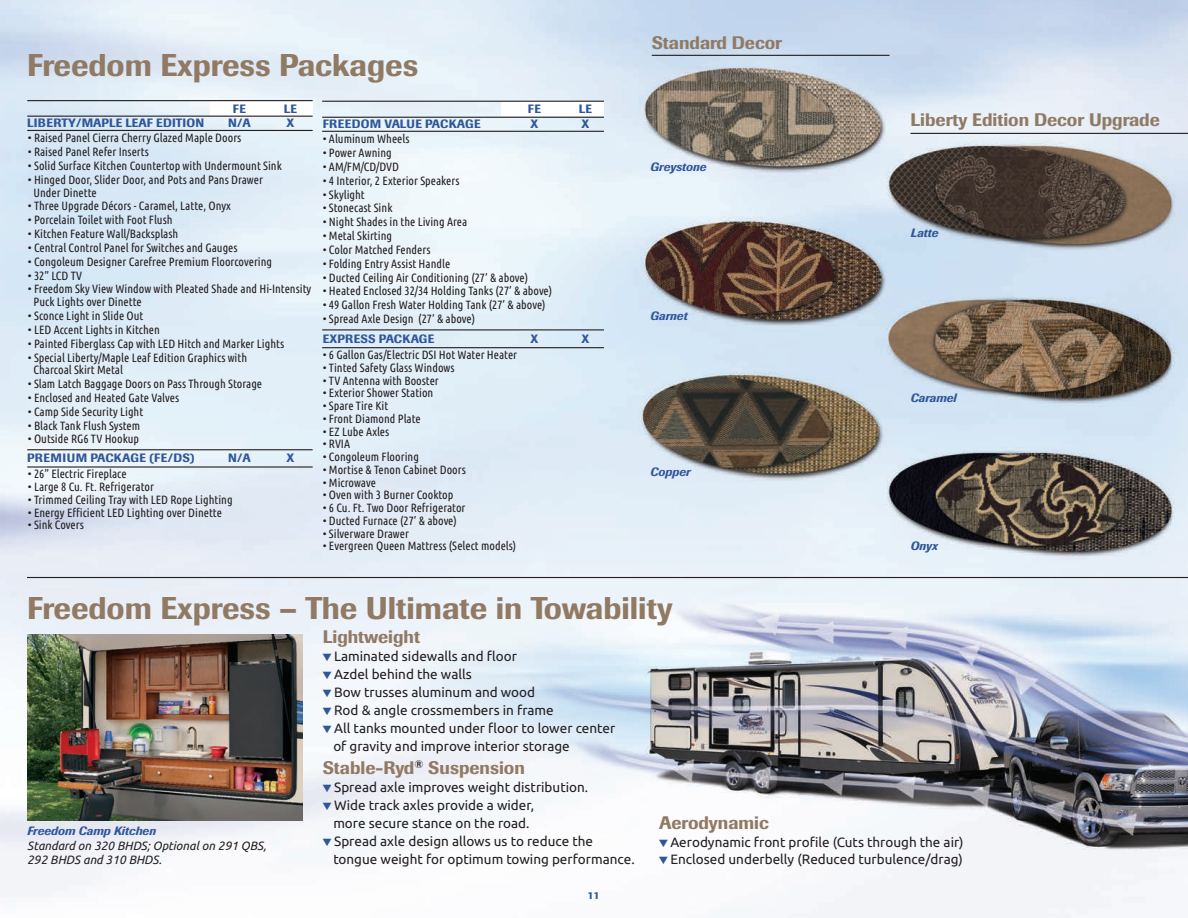
<style>
.page{position:relative;width:1188px;height:918px;background:#fff}
.page>*{position:absolute;margin:0;border:0;box-sizing:border-box;transform-origin:0 0}
.t1{font:500 31.2px "Imago";color:#917a64}
.t2{font:500 18px "Imago";color:#917a64}
.t3{font:13.5px/18px "Ubuntu";color:#231f20}
.t4{font:12px/12.8px "Ubuntu Condensed";color:#231f20}
.t5{font:500 12px "Imago";letter-spacing:.02em;color:#2f5699}
.t6{font:italic 500 12px "Imago";color:#2f5699}
.t7{font:italic 12px/14.2px "Ubuntu";color:#231f20}
.t8{font:500 12px "Imago";color:#2f5699}
.t9{font:500 10.5px "Imago";color:#2f5699}
.s1{color:#2f5699}
</style>
<div class="page">
<img style="left:0;top:0;width:1188px;height:918px">
<div style="left:210px;top:100px;width:103px;height:16px;background:#fff"></div>
<div style="left:501px;top:101px;width:103px;height:15px;background:#fff"></div>
<hr style="left:27px;top:100px;width:286px;height:1px;background:#231f20">
<hr style="left:27px;top:116px;width:286px;height:1px;background:#231f20">
<hr style="left:27px;top:130px;width:286px;height:1px;background:#231f20">
<hr style="left:27px;top:449px;width:286px;height:1px;background:#231f20">
<hr style="left:27px;top:466px;width:286px;height:2px;background:#231f20">
<hr style="left:322px;top:101px;width:282px;height:1px;background:#231f20">
<hr style="left:322px;top:117px;width:282px;height:1px;background:#231f20">
<hr style="left:322px;top:131px;width:282px;height:1px;background:#231f20">
<hr style="left:322px;top:329px;width:282px;height:1px;background:#231f20">
<hr style="left:322px;top:347px;width:282px;height:1px;background:#231f20">
<hr style="left:27px;top:577px;width:1161px;height:1px;background:#231f20">
<hr style="left:911px;top:133px;width:277px;height:1px;background:#231f20">
<hr style="left:652px;top:55px;width:238px;height:1px;background:#231f20">
<img style="left:27px;top:634px;width:276px;height:186px">
<h1 class="t1" style="left:27px;top:54px;width:393px">Freedom Express Packages</h1>
<p class="t5" style="left:233px;top:104px;width:14px">FE</p>
<p class="t5" style="left:284px;top:104px;width:15px">LE</p>
<p class="t5" style="left:528px;top:105px;width:14px">FE</p>
<p class="t5" style="left:579px;top:105px;width:15px">LE</p>
<p class="t8" style="left:27px;top:119px;width:179px">LIBERTY/MAPLE LEAF EDITION</p>
<p class="t5" style="left:228px;top:119px;width:24px">N/A</p>
<p class="t5" style="left:287px;top:119px;width:9px">X</p>
<p class="t4" style="left:28px;top:131px;width:215px">• Raised Panel Cierra Cherry Glazed Maple Doors</p>
<p class="t4" style="left:28px;top:145px;width:123px">• Raised Panel Refer Inserts</p>
<p class="t4" style="left:28px;top:159px;width:256px">• Solid Surface Kitchen Countertop with Undermount Sink</p>
<p class="t4" style="left:34px;top:173px;width:231px;text-indent:-6px">• Hinged Door, Slider Door, and Pots and Pans Drawer<br>Under Dinette</p>
<p class="t4" style="left:28px;top:199px;width:205px">• Three Upgrade Décors - Caramel, Latte, Onyx</p>
<p class="t4" style="left:28px;top:213px;width:146px">• Porcelain Toilet with Foot Flush</p>
<p class="t4" style="left:28px;top:227px;width:152px">• Kitchen Feature Wall/Backsplash</p>
<p class="t4" style="left:28px;top:241px;width:211px">• Central Control Panel for Switches and Gauges</p>
<p class="t4" style="left:28px;top:255px;width:246px">• Congoleum Designer Carefree Premium Floorcovering</p>
<p class="t4" style="left:28px;top:269px;width:56px">• 32” LCD TV</p>
<p class="t4" style="left:34px;top:282px;width:279px;text-indent:-6px">• Freedom Sky View Window with Pleated Shade and Hi-Intensity<br>Puck Lights over Dinette</p>
<p class="t4" style="left:28px;top:309px;width:117px">• Sconce Light in Slide Out</p>
<p class="t4" style="left:28px;top:323px;width:134px">• LED Accent Lights in Kitchen</p>
<p class="t4" style="left:28px;top:337px;width:258px">• Painted Fiberglass Cap with LED Hitch and Marker Lights</p>
<p class="t4" style="left:34px;top:350px;width:215px;text-indent:-6px">• Special Liberty/Maple Leaf Edition Graphics with<br>Charcoal Skirt Metal</p>
<p class="t4" style="left:28px;top:377px;width:236px">• Slam Latch Baggage Doors on Pass Through Storage</p>
<p class="t4" style="left:28px;top:391px;width:153px">• Enclosed and Heated Gate Valves</p>
<p class="t4" style="left:28px;top:405px;width:117px">• Camp Side Security Light</p>
<p class="t4" style="left:28px;top:419px;width:114px">• Black Tank Flush System</p>
<p class="t4" style="left:28px;top:432px;width:113px">• Outside RG6 TV Hookup</p>
<p class="t5" style="left:27px;top:454px;width:169px">PREMIUM PACKAGE (FE/DS)</p>
<p class="t5" style="left:228px;top:454px;width:24px">N/A</p>
<p class="t5" style="left:287px;top:454px;width:9px">X</p>
<p class="t4" style="left:28px;top:467px;width:100px">• 26” Electric Fireplace</p>
<p class="t4" style="left:28px;top:480px;width:128px">• Large 8 Cu. Ft. Refrigerator</p>
<p class="t4" style="left:28px;top:493px;width:206px">• Trimmed Ceiling Tray with LED Rope Lighting</p>
<p class="t4" style="left:28px;top:506px;width:196px">• Energy Efficient LED Lighting over Dinette</p>
<p class="t4" style="left:28px;top:518px;width:58px">• Sink Covers</p>
<p class="t5" style="left:323px;top:120px;width:160px">FREEDOM VALUE PACKAGE</p>
<p class="t5" style="left:531px;top:120px;width:9px">X</p>
<p class="t5" style="left:582px;top:120px;width:9px">X</p>
<p class="t4" style="left:323px;top:132px;width:88px">• Aluminum Wheels</p>
<p class="t4" style="left:323px;top:146px;width:71px">• Power Awning</p>
<p class="t4" style="left:323px;top:160px;width:78px">• AM/FM/CD/DVD</p>
<p class="t4" style="left:323px;top:174px;width:138px">• 4 Interior, 2 Exterior Speakers</p>
<p class="t4" style="left:323px;top:187px;width:44px">• Skylight</p>
<p class="t4" style="left:323px;top:201px;width:71px">• Stonecast Sink</p>
<p class="t4" style="left:323px;top:215px;width:146px">• Night Shades in the Living Area</p>
<p class="t4" style="left:323px;top:229px;width:71px">• Metal Skirting</p>
<p class="t4" style="left:323px;top:243px;width:109px">• Color Matched Fenders</p>
<p class="t4" style="left:323px;top:257px;width:129px">• Folding Entry Assist Handle</p>
<p class="t4" style="left:323px;top:270px;width:207px">• Ducted Ceiling Air Conditioning (27’ &amp; above)</p>
<p class="t4" style="left:323px;top:284px;width:231px">• Heated Enclosed 32/34 Holding Tanks (27’ &amp; above)</p>
<p class="t4" style="left:323px;top:298px;width:224px">• 49 Gallon Fresh Water Holding Tank (27’ &amp; above)</p>
<p class="t4" style="left:323px;top:312px;width:154px">• Spread Axle Design (27’ &amp; above)</p>
<p class="t5" style="left:323px;top:335px;width:113px">EXPRESS PACKAGE</p>
<p class="t5" style="left:531px;top:335px;width:9px">X</p>
<p class="t5" style="left:582px;top:335px;width:9px">X</p>
<p class="t4" style="left:323px;top:348px;width:196px">• 6 Gallon Gas/Electric DSI Hot Water Heater</p>
<p class="t4" style="left:323px;top:361px;width:133px">• Tinted Safety Glass Windows</p>
<p class="t4" style="left:323px;top:374px;width:118px">• TV Antenna with Booster</p>
<p class="t4" style="left:323px;top:386px;width:112px">• Exterior Shower Station</p>
<p class="t4" style="left:323px;top:399px;width:67px">• Spare Tire Kit</p>
<p class="t4" style="left:323px;top:412px;width:100px">• Front Diamond Plate</p>
<p class="t4" style="left:323px;top:425px;width:68px">• EZ Lube Axles</p>
<p class="t4" style="left:323px;top:437px;width:29px">• RVIA</p>
<p class="t4" style="left:323px;top:450px;width:98px">• Congoleum Flooring</p>
<p class="t4" style="left:323px;top:463px;width:145px">• Mortise &amp; Tenon Cabinet Doors</p>
<p class="t4" style="left:323px;top:476px;width:55px">• Microwave</p>
<p class="t4" style="left:323px;top:488px;width:132px">• Oven with 3 Burner Cooktop</p>
<p class="t4" style="left:323px;top:501px;width:144px">• 6 Cu. Ft. Two Door Refrigerator</p>
<p class="t4" style="left:323px;top:514px;width:136px">• Ducted Furnace (27’ &amp; above)</p>
<p class="t4" style="left:323px;top:526px;width:88px">• Silverware Drawer</p>
<p class="t4" style="left:323px;top:539px;width:195px">• Evergreen Queen Mattress (Select models)</p>
<h2 class="t2" style="left:652px;top:36px;width:132px">Standard Decor</h2>
<p class="t6" style="left:650px;top:163px;width:58px">Greystone</p>
<p class="t6" style="left:650px;top:311px;width:39px">Garnet</p>
<p class="t6" style="left:650px;top:468px;width:42px">Copper</p>
<h1 class="t1" style="left:27px;top:597px;width:647px">Freedom Express – The Ultimate in Towability</h1>
<h2 class="t2" style="left:911px;top:113px;width:251px">Liberty Edition Decor Upgrade</h2>
<p class="t6" style="left:911px;top:229px;width:29px">Latte</p>
<p class="t6" style="left:911px;top:393px;width:47px">Caramel</p>
<p class="t6" style="left:911px;top:542px;width:29px">Onyx</p>
<p class="t6" style="left:27px;top:827px;width:130px">Freedom Camp Kitchen</p>
<p class="t7" style="left:27px;top:838px;width:241px">Standard on 320 BHDS; Optional on 291 QBS,<br>292 BHDS and 310 BHDS.</p>
<h2 class="t2" style="left:323px;top:631px;width:99px">Lightweight</h2>
<p class="t3" style="left:322px;top:647px;width:196px"><span class="s1">▼</span> Laminated sidewalls and floor</p>
<p class="t3" style="left:322px;top:665px;width:151px"><span class="s1">▼</span> Azdel behind the walls</p>
<p class="t3" style="left:322px;top:683px;width:214px"><span class="s1">▼</span> Bow trusses aluminum and wood</p>
<p class="t3" style="left:322px;top:701px;width:233px"><span class="s1">▼</span> Rod &amp; angle crossmembers in frame</p>
<p class="t3" style="left:333px;top:719px;width:283px;text-indent:-11px"><span class="s1">▼</span> All tanks mounted under floor to lower center of gravity and improve interior storage</p>
<h2 class="t2" style="left:323px;top:761px;width:204px">Stable-Ryd<sup>®</sup> Suspension</h2>
<p class="t3" style="left:322px;top:778px;width:267px"><span class="s1">▼</span> Spread axle improves weight distribution.</p>
<p class="t3" style="left:322px;top:796px;width:213px;text-align:center"><span class="s1">▼</span> Wide track axles provide a wider, more secure stance on the road.</p>
<p class="t3" style="left:333px;top:832px;width:303px;text-indent:-11px"><span class="s1">▼</span> Spread axle design allows us to reduce the tongue weight for optimum towing performance.</p>
<p class="t9" style="left:588px;top:891px;width:14px">11</p>
<h2 class="t2" style="left:659px;top:817px;width:111px">Aerodynamic</h2>
<p class="t3" style="left:659px;top:832px;width:306px"><span class="s1">▼</span> Aerodynamic front profile (Cuts through the air)</p>
<p class="t3" style="left:659px;top:850px;width:306px"><span class="s1">▼</span> Enclosed underbelly (Reduced turbulence/drag)</p>
</div>
